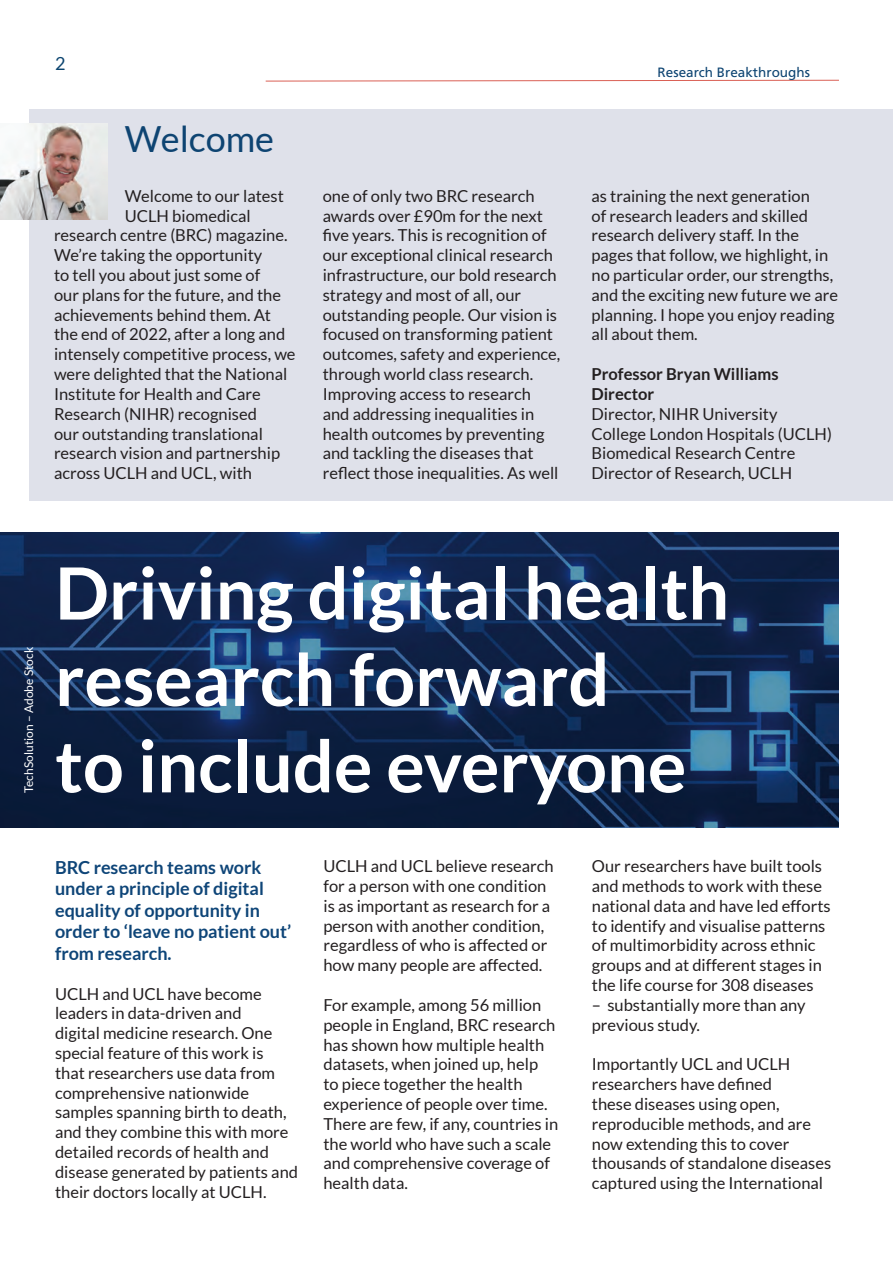
<style>
.page{position:relative;width:893px;height:1263px;background:#fff}
.page>*{position:absolute;margin:0;border:0;box-sizing:border-box;transform-origin:0 0}
.Big_heading{font:700 72px/86.4px "Lato";color:#fff}
.Heading_1{font:36px "Lato";color:#0e4472}
.Standfirst{font:700 18px/21.6px "Lato";color:#0e4578}
.t1{font:18px "Lato";color:#0b446f}
.Body_text_-_inside{font:16.5px/19.8px "Lato";color:#231f20}
.Body_text___cover{font:16.5px/19.8px "Lato";color:#231f20}
.Body_text_-_inside-2{font:700 16.5px "Lato";color:#231f20}
.t2{font:13.5px "Frutiger LT Pro";color:#0e4472}
.Photo_credit{font:12px "Lato";color:#fff}
.s1{font-weight:700}
</style>
<div class="page">
<div style="left:30px;top:109px;width:863px;height:391px;background:#dfe1ea"></div>
<svg style="left:265px;top:80px;width:574px;height:2px"></svg>
<svg style="left:0;top:532px;width:839px;height:295px;background:#11274e"></svg>
<img style="left:0;top:123px;width:108px;height:96px">
<p class="t1" style="left:55px;top:53px;width:12px">2</p>
<p class="Heading_1" style="left:125px;top:119px;width:151px">Welcome</p>
<p class="Body_text_-_inside" style="left:125px;top:186px;width:161px">Welcome to our latest</p>
<p class="Body_text_-_inside" style="left:125px;top:206px;width:128px">UCLH biomedical</p>
<p class="Body_text_-_inside" style="left:54px;top:225px;width:235px">research centre (BRC) magazine.</p>
<p class="Body_text_-_inside" style="left:54px;top:245px;width:210px">We’re taking the opportunity</p>
<p class="Body_text_-_inside" style="left:54px;top:265px;width:208px">to tell you about just some of</p>
<p class="Body_text_-_inside" style="left:54px;top:285px;width:229px">our plans for the future, and the</p>
<p class="Body_text_-_inside" style="left:54px;top:305px;width:219px">achievements behind them. At</p>
<p class="Body_text_-_inside" style="left:54px;top:324px;width:233px">the end of 2022, after a long and</p>
<p class="Body_text_-_inside" style="left:54px;top:344px;width:243px">intensely competitive process, we</p>
<p class="Body_text_-_inside" style="left:54px;top:364px;width:235px">were delighted that the National</p>
<p class="Body_text_-_inside" style="left:54px;top:384px;width:208px">Institute for Health and Care</p>
<p class="Body_text_-_inside" style="left:54px;top:404px;width:204px">Research (NIHR) recognised</p>
<p class="Body_text_-_inside" style="left:54px;top:423px;width:210px">our outstanding translational</p>
<p class="Body_text_-_inside" style="left:54px;top:443px;width:228px">research vision and partnership</p>
<p class="Body_text_-_inside" style="left:54px;top:463px;width:199px">across UCLH and UCL, with</p>
<p class="t2" style="left:658px;top:64px;width:154px">Research Breakthroughs</p>
<p class="Body_text_-_inside" style="left:323px;top:186px;width:239px">one of only two BRC research awards over £90m for the next five years. This is recognition of our exceptional clinical research infrastructure, our bold research strategy and most of all, our outstanding people. Our vision is focused on transforming patient outcomes, safety and experience, through world class research.<br>Improving access to research and addressing inequalities in health outcomes by preventing and tackling the diseases that reflect those inequalities. As well</p>
<p class="Body_text_-_inside" style="left:591px;top:186px;width:248px">as training the next generation<br>of research leaders and skilled research delivery staff. In the pages that follow, we highlight, in no particular order, our strengths, and the exciting new future we are planning. I hope you enjoy reading all about them.</p>
<p class="Body_text_-_inside-2" style="left:591px;top:365px;width:189px">Professor Bryan Williams</p>
<p class="Body_text_-_inside" style="left:591px;top:384px;width:242px"><span class="s1">Director<br></span>Director, NIHR University<br>College London Hospitals (UCLH)<br>Biomedical Research Centre</p>
<p class="Body_text_-_inside" style="left:591px;top:463px;width:202px">Director of Research, UCLH</p>
<p class="Photo_credit" style="left:22px;top:793px;width:147px;rotate:-90deg">TechSolution – Adobe Stock</p>
<p class="Big_heading" style="left:55px;top:549px;width:676px">Driving digital health research forward</p>
<p class="Big_heading" style="left:55px;top:722px;width:633px">to include everyone</p>
<p class="Standfirst" style="left:55px;top:856px;width:238px">BRC research teams work under a principle of digital equality of opportunity in order to ‘leave no patient out’ from research.</p>
<p class="Body_text___cover" style="left:55px;top:983px;width:244px">UCLH and UCL have become leaders in data-driven and<br>digital medicine research. One special feature of this work is<br>that researchers use data from comprehensive nationwide samples spanning birth to death, and they combine this with more detailed records of health and disease generated by patients and their doctors locally at UCLH.</p>
<p class="Body_text___cover" style="left:323px;top:856px;width:232px">UCLH and UCL believe research for a person with one condition is as important as research for a person with another condition, regardless of who is affected or how many people are affected.</p>
<p class="Body_text___cover" style="left:323px;top:995px;width:236px">For example, among 56 million people in England, BRC research has shown how multiple health datasets, when joined up, help<br>to piece together the health experience of people over time.<br>There are few, if any, countries in the world who have such a scale and comprehensive coverage of health data.</p>
<p class="Body_text___cover" style="left:592px;top:856px;width:240px">Our researchers have built tools and methods to work with these national data and have led efforts to identify and visualise patterns of multimorbidity across ethnic groups and at different stages in the life course for 308 diseases</p>
<p class="Body_text___cover" style="left:592px;top:995px;width:215px">– substantially more than any previous study.</p>
<p class="Body_text_-_inside" style="left:592px;top:1054px;width:241px">Importantly UCL and UCLH researchers have defined<br>these diseases using open, reproducible methods, and are now extending this to cover thousands of standalone diseases captured using the International</p>
</div>
